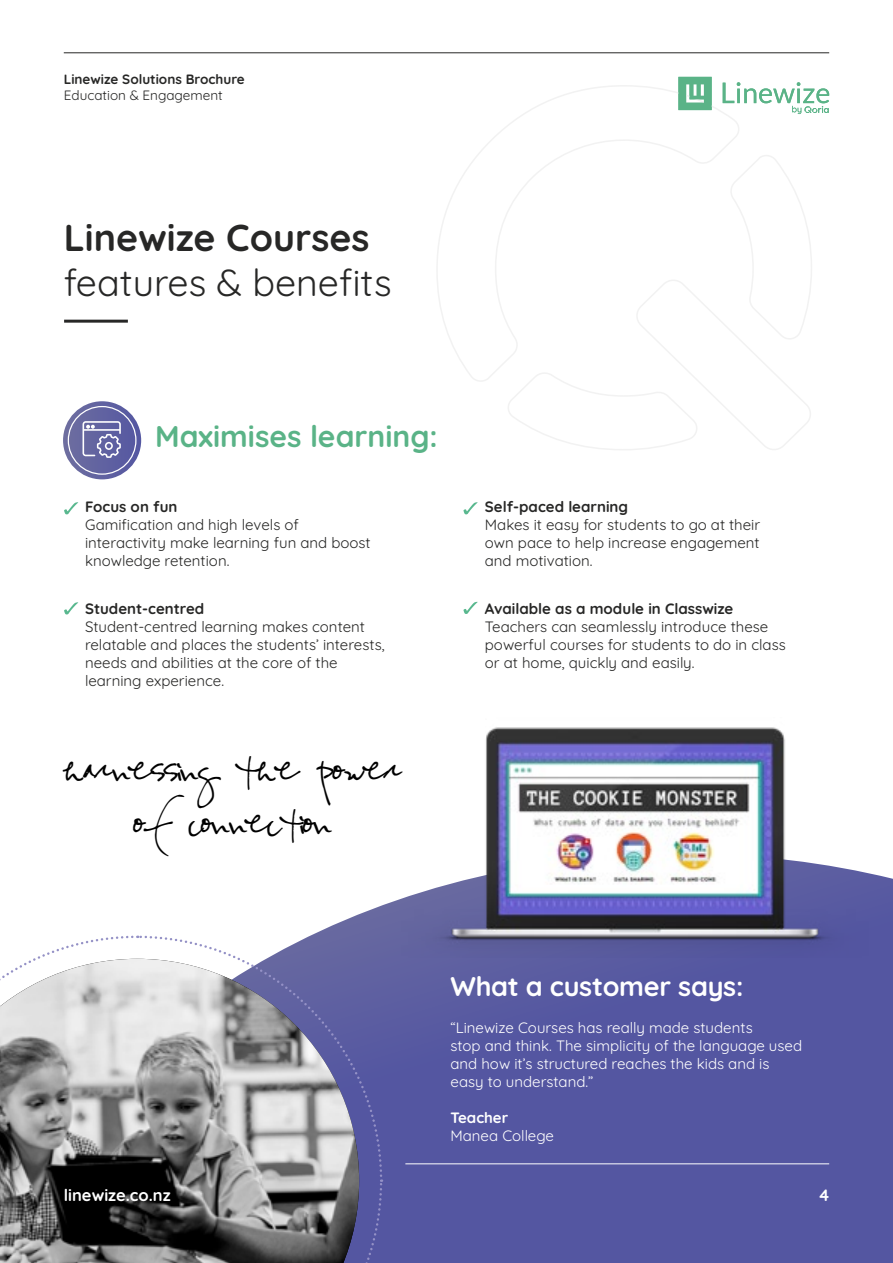
<style>
.page{position:relative;width:893px;height:1263px;background:#fff}
.page>*{position:absolute;margin:0;border:0;box-sizing:border-box;transform-origin:0 0}
.t1{font:37.5px "Quicksand";color:#272726}
.t2{font:700 37.5px "Quicksand";color:#272726}
.t3{font:700 30px "Quicksand";color:#5ab387}
.t4{font:700 27px "Quicksand";letter-spacing:-.01em;color:#fff}
.t5{font:26.85px/53.8px "Pea Just Gramma's Font";letter-spacing:-.05em;color:#000;text-align:center}
.t6{font:700 16.5px "Quicksand";color:#fff}
.t7{font:15px/18px "Quicksand";color:#272726}
.t8{font:15px/18px "Quicksand";color:#fff}
.t9{font:700 15px "Quicksand";color:#272726}
.t10{font:700 15px "Quicksand";color:#fff}
.t11{font:700 13.5px "Quicksand";color:#272726}
.t12{font:13.5px "Quicksand";color:#272726}
</style>
<div class="page">
<hr style="left:64px;top:53px;width:765px;height:1px;background:#272726">
<svg style="left:437px;top:84px;width:302px;height:298px"></svg>
<svg style="left:505px;top:153px;width:307px;height:297px"></svg>
<div style="left:314px;top:873px;width:579px;height:390px;background:#5456a1"></div>
<hr style="left:64px;top:320px;width:64px;height:3px;background:#272726">
<svg style="left:33px;top:934px;width:350px;height:329px"></svg>
<hr style="left:405px;top:1163px;width:424px;height:1px;background:#fff">
<img style="left:0;top:959px;width:359px;height:304px">
<svg style="left:678px;top:77px;width:34px;height:33px"></svg>
<svg style="left:723px;top:82px;width:106px;height:32px"></svg>
<svg style="left:63px;top:401px;width:78px;height:78px;background:#6c6da7"></svg>
<div style="left:68px;top:406px;width:68px;height:69px;border:1px solid #fff;border-radius:50%"></div>
<svg style="left:83px;top:421px;width:38px;height:37px"></svg>
<img style="left:401px;top:727px;width:467px;height:231px">
<svg style="left:64px;top:502px;width:14px;height:12px"></svg>
<svg style="left:463px;top:502px;width:15px;height:12px"></svg>
<svg style="left:64px;top:602px;width:14px;height:12px"></svg>
<svg style="left:463px;top:602px;width:15px;height:12px"></svg>
<p class="t11" style="left:64px;top:69px;width:183px">Linewize Solutions Brochure</p>
<p class="t12" style="left:64px;top:85px;width:160px">Education &amp; Engagement</p>
<h1 class="t2" style="left:64px;top:208px;width:307px">Linewize Courses</h1>
<h1 class="t1" style="left:64px;top:253px;width:329px">features &amp; benefits</h1>
<h2 class="t3" style="left:155px;top:413px;width:284px">Maximises learning:</h2>
<p class="t9" style="left:85px;top:495px;width:94px">Focus on fun</p>
<p class="t7" style="left:85px;top:514px;width:287px">Gamification and high levels of interactivity make learning fun and boost knowledge retention.</p>
<p class="t9" style="left:85px;top:597px;width:121px">Student-centred</p>
<p class="t7" style="left:85px;top:616px;width:301px">Student-centred learning makes content relatable and places the students’ interests, needs and abilities at the core of the learning experience.</p>
<h3 class="t5" style="left:62px;top:743px;width:342px">harnessing the power of connection</h3>
<p class="t9" style="left:485px;top:495px;width:145px">Self-paced learning</p>
<p class="t7" style="left:485px;top:514px;width:277px;text-align:justify">Makes it easy for students to go at their own pace to help increase engagement and motivation.</p>
<p class="t9" style="left:485px;top:597px;width:250px">Available as a module in Classwize</p>
<p class="t7" style="left:485px;top:616px;width:302px">Teachers can seamlessly introduce these powerful courses for students to do in class or at home, quickly and easily.</p>
<p class="t6" style="left:64px;top:1183px;width:108px">linewize.co.nz</p>
<h3 class="t4" style="left:450px;top:965px;width:294px">What a customer says:</h3>
<p class="t8" style="left:450px;top:1018px;width:353px">“Linewize Courses has really made students<br>stop and think. The simplicity of the language used and how it’s structured reaches the kids and is easy to understand.”</p>
<p class="t10" style="left:450px;top:1106px;width:59px">Teacher</p>
<p class="t8" style="left:450px;top:1126px;width:105px">Manea College</p>
<p class="t6" style="left:819px;top:1183px;width:11px">4</p>
</div>
